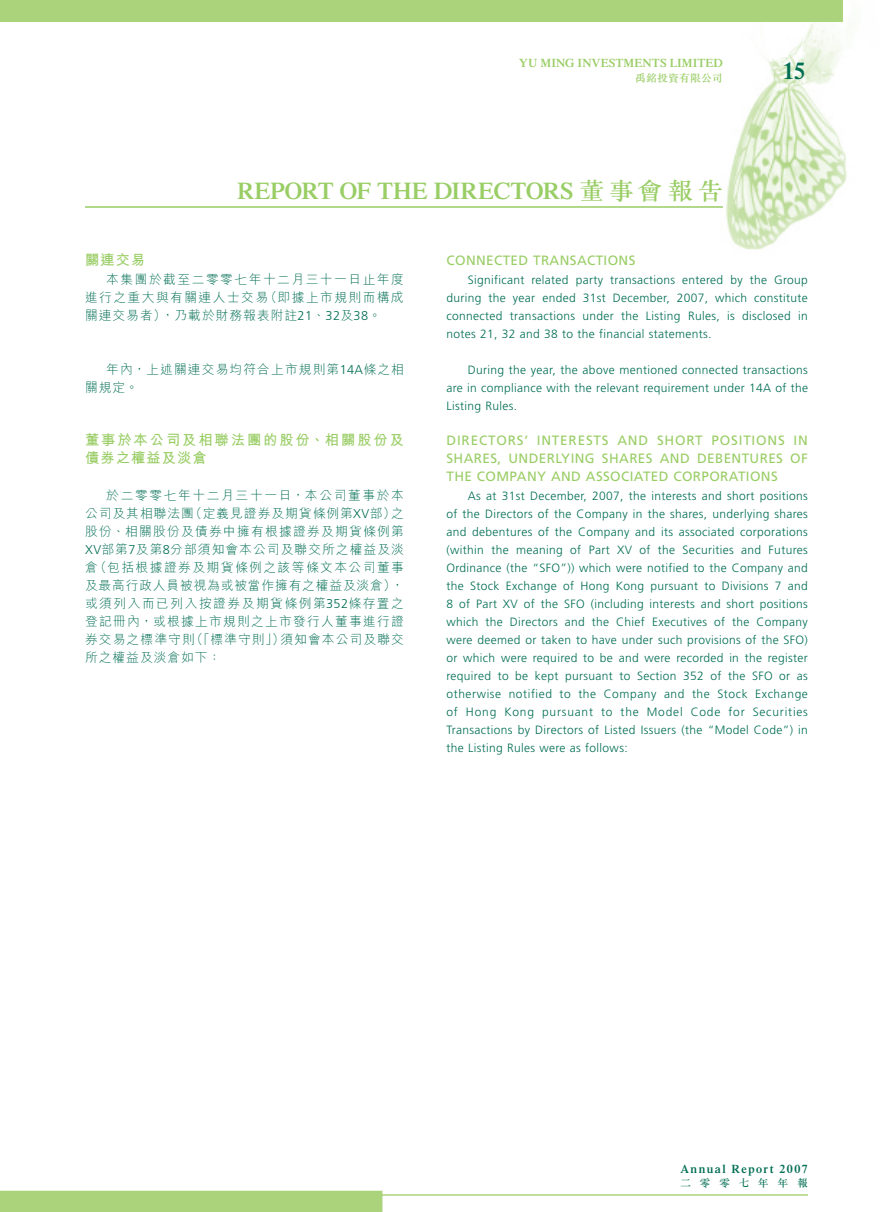
<style>
.page{position:relative;width:893px;height:1212px;background:#fff}
.page>*{position:absolute;margin:0;border:0;box-sizing:border-box;transform-origin:0 0}
.t1{font:600 24px "Times LT Std";letter-spacing:-.01em;color:#99cd65}
.t2{font:600 24px "Times LT Std";color:#006e53}
.t3{font:14.25px/18px "M Hei HK Bold B5 pc H";letter-spacing:.135em;color:#99cd65}
.t4{font:13.5px/18px "Frutiger LT Std";letter-spacing:.03em;color:#99cd65;text-align:justify}
.t5{font:12.75px/18px "M Hei HK Light B5 pc H";letter-spacing:.085em;color:#006e53;text-align:justify}
.t6{font:300 12px/18px "Frutiger LT Std";letter-spacing:.03em;color:#006e53;text-align:justify}
.t7{font:600 12px "Times LT Std";letter-spacing:.01em;color:#99cd65}
.t8{font:600 12px "Times LT Std";letter-spacing:.125em;color:#006e53}
.t9{font:10.5px "M Sung HK Medium B5 pc H";letter-spacing:-.005em;color:#99cd65;scale:1.05 1}
.t10{font:10.5px "M Sung HK Medium B5 pc H";letter-spacing:.86em;color:#006e53}
.s1{font-family:"M Sung HK Medium B5 pc H";font-weight:400}
.s2{font-family:"Frutiger LT Std";font-weight:300}
</style>
<div class="page">
<img style="left:0;top:21px;width:847px;height:1191px">
<hr style="left:85px;top:206px;width:638px;height:2px;background:#99cd65">
<hr style="left:85px;top:1194px;width:723px;height:2px;background:#aad37c">
<div style="left:0;top:0;width:843px;height:21px;background:#aad37c"></div>
<div style="left:0;top:1191px;width:382px;height:21px;background:#aad37c"></div>
<p class="t7" style="left:519px;top:59px;width:205px">YU MING INVESTMENTS LIMITED</p>
<p class="t9" style="left:635px;top:74px;width:85px">禹銘投資有限公司</p>
<h1 class="t1" style="left:237px;top:182px;width:487px">REPORT OF THE DIRECTORS <span class="s1">董事會報告</span></h1>
<h1 class="t2" style="left:783px;top:63px;width:25px">15</h1>
<p class="t3" style="left:85px;top:253px;width:62px">關連交易</p>
<p class="t5" style="left:85px;top:271px;width:320px;text-indent:21px">本集團於截至二零零七年十二月三十一日止年度進行之重大與有關連人士交易（即據上市規則而構成關連交易者），乃載於財務報表附註<span class="s2">21</span>、<span class="s2">32</span>及<span class="s2">38</span>。</p>
<p class="t5" style="left:85px;top:361px;width:320px;text-indent:21px">年內，上述關連交易均符合上市規則第<span class="s2">14A</span>條之相關規定。</p>
<p class="t3" style="left:85px;top:433px;width:320px">董事於本公司及相聯法團的股份、相關股份及債券之權益及淡倉</p>
<p class="t5" style="left:85px;top:487px;width:320px;text-indent:21px">於二零零七年十二月三十一日，本公司董事於本公司及其相聯法團（定義見證券及期貨條例第<span class="s2">XV</span>部）之股份、相關股份及債券中擁有根據證券及期貨條例第<span class="s2">XV</span>部第<span class="s2">7</span>及第<span class="s2">8</span>分部須知會本公司及聯交所之權益及淡倉（包括根據證券及期貨條例之該等條文本公司董事及最高行政人員被視為或被當作擁有之權益及淡倉），或須列入而已列入按證券及期貨條例第<span class="s2">352</span>條存置之登記冊內，或根據上市規則之上市發行人董事進行證券交易之標準守則（「標準守則」）須知會本公司及聯交所之權益及淡倉如下：</p>
<p class="t4" style="left:446px;top:252px;width:191px">CONNECTED TRANSACTIONS</p>
<p class="t6" style="left:446px;top:272px;width:363px;text-indent:21px">Significant related party transactions entered by the Group during the year ended 31st December, 2007, which constitute connected transactions under the Listing Rules, is disclosed in notes 21, 32 and 38 to the financial statements.</p>
<p class="t6" style="left:446px;top:362px;width:363px;text-indent:21px">During the year, the above mentioned connected transactions are in compliance with the relevant requirement under 14A of the Listing Rules.</p>
<p class="t4" style="left:446px;top:432px;width:363px">DIRECTORS’ INTERESTS AND SHORT POSITIONS IN SHARES, UNDERLYING SHARES AND DEBENTURES OF THE COMPANY AND ASSOCIATED CORPORATIONS</p>
<p class="t6" style="left:446px;top:488px;width:363px;text-indent:21px">As at 31st December, 2007, the interests and short positions of the Directors of the Company in the shares, underlying shares and debentures of the Company and its associated corporations (within the meaning of Part XV of the Securities and Futures Ordinance (the “SFO”)) which were notified to the Company and the Stock Exchange of Hong Kong pursuant to Divisions 7 and 8 of Part XV of the SFO (including interests and short positions which the Directors and the Chief Executives of the Company were deemed or taken to have under such provisions of the SFO) or which were required to be and were recorded in the register required to be kept pursuant to Section 352 of the SFO or as otherwise notified to the Company and the Stock Exchange of Hong Kong pursuant to the Model Code for Securities Transactions by Directors of Listed Issuers (the “Model Code”) in the Listing Rules were as follows:</p>
<p class="t8" style="left:680px;top:1164px;width:129px">Annual Report 2007</p>
<p class="t10" style="left:680px;top:1179px;width:129px">二零零七年年報</p>
</div>
